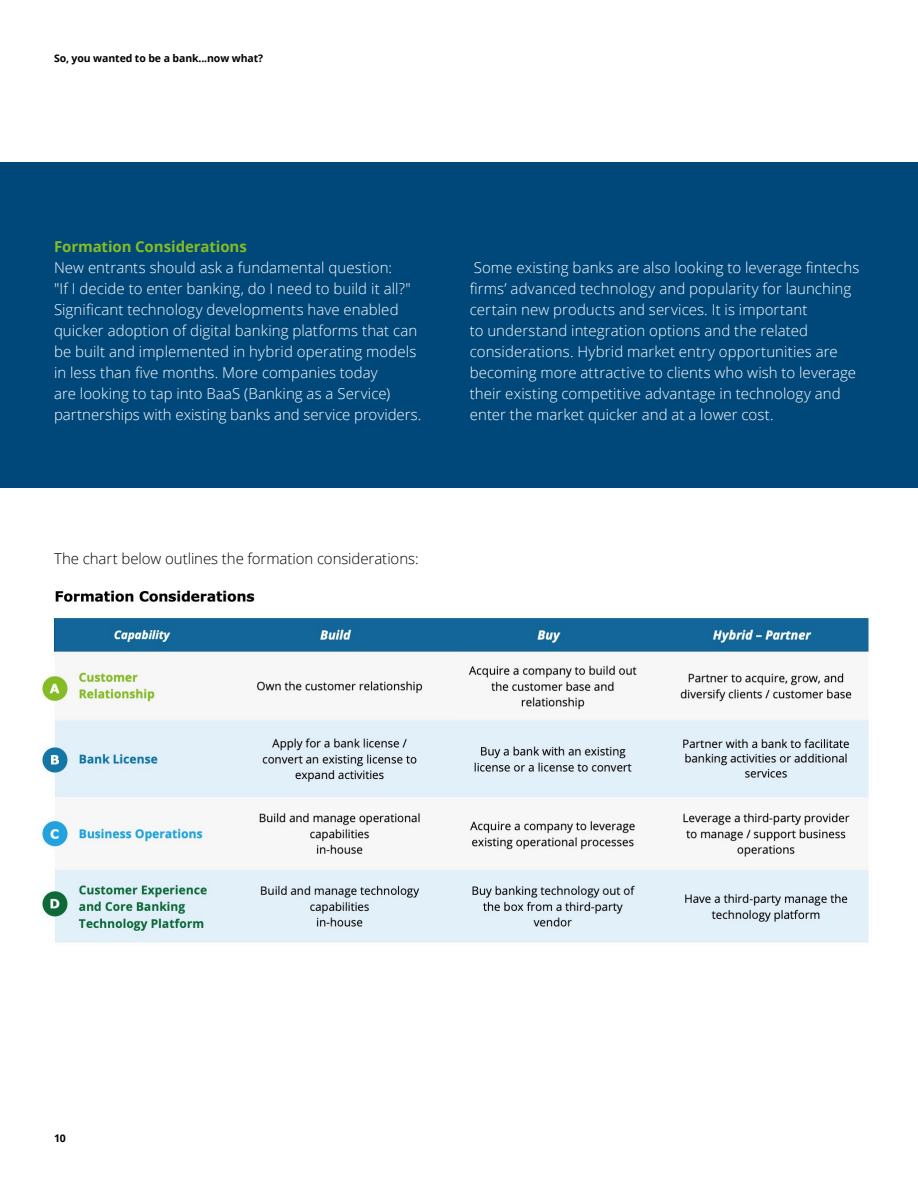
<style>
.page{position:relative;width:918px;height:1188px;background:#fff}
.page>*{position:absolute;margin:0;border:0;box-sizing:border-box;transform-origin:0 0}
.t1{font:300 15px/21px "Open Sans";letter-spacing:.005em;color:#fff}
.t2{font:300 15px "Open Sans";letter-spacing:-.005em;color:#000}
.t3{font:700 15px "Open Sans";letter-spacing:-.005em;color:#85bc22}
.t4{font:700 10.5px "Open Sans";letter-spacing:-.01em;color:#000}
</style>
<div class="page">
<img style="left:39px;top:590px;width:833px;height:353px">
<div style="left:0;top:162px;width:918px;height:326px;background:#00487a"></div>
<p class="t4" style="left:54px;top:51px;width:211px">So, you wanted to be a bank...now what?</p>
<p class="t3" style="left:54px;top:236px;width:194px">Formation Considerations</p>
<p class="t1" style="left:54px;top:256px;width:369px">New entrants should ask a fundamental question:<br>"If I decide to enter banking, do I need to build it all?" Significant technology developments have enabled quicker adoption of digital banking platforms that can be built and implemented in hybrid operating models in less than five months. More companies today<br>are looking to tap into BaaS (Banking as a Service) partnerships with existing banks and service providers.</p>
<p class="t1" style="left:470px;top:256px;width:391px">Some existing banks are also looking to leverage fintechs firms’ advanced technology and popularity for launching certain new products and services. It is important<br>to understand integration options and the related considerations. Hybrid market entry opportunities are becoming more attractive to clients who wish to leverage their existing competitive advantage in technology and enter the market quicker and at a lower cost.</p>
<p class="t2" style="left:54px;top:548px;width:366px">The chart below outlines the formation considerations:</p>
<p class="t4" style="left:54px;top:1131px;width:13px">10</p>
</div>
